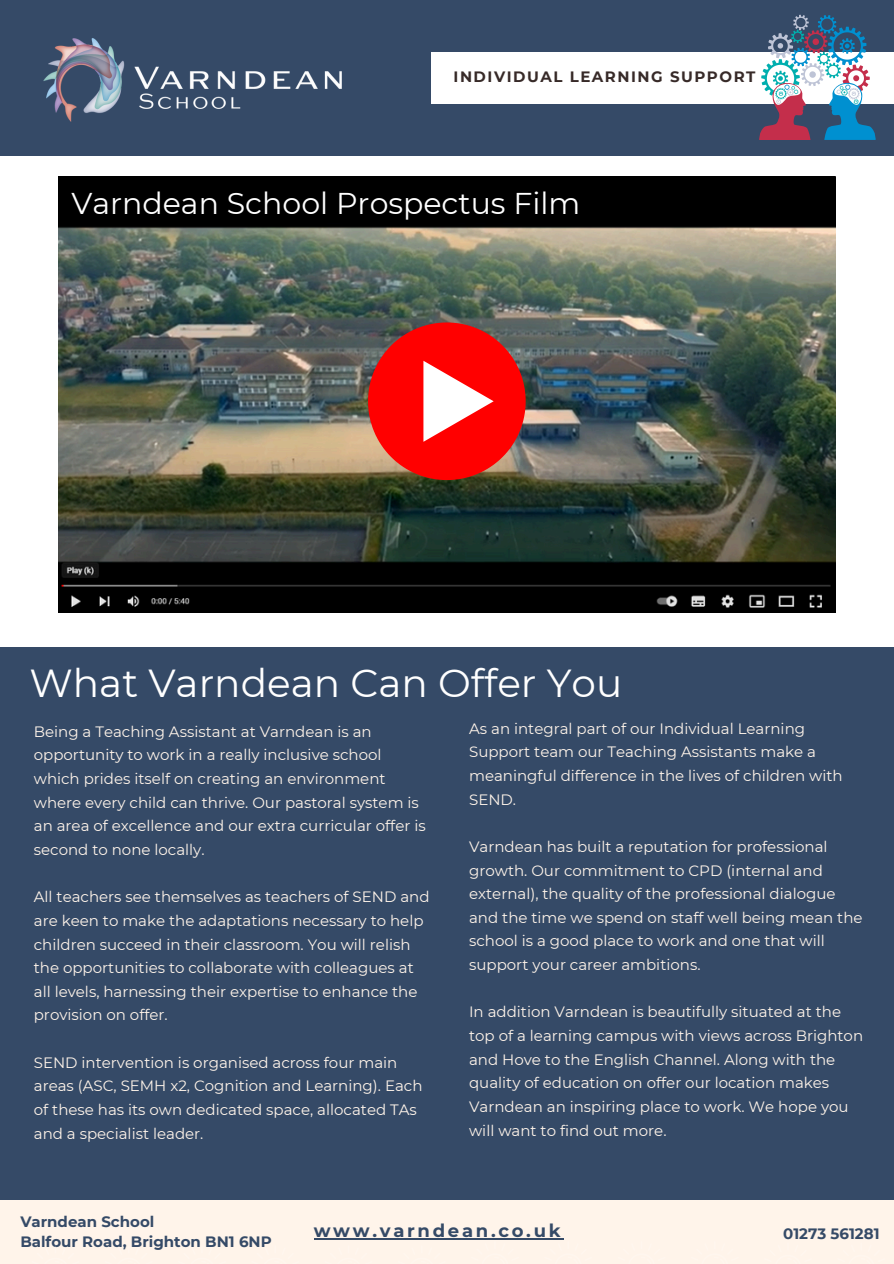
<style>
.page{position:relative;width:894px;height:1264px;background:#fff}
.page>*{position:absolute;margin:0;border:0;box-sizing:border-box;transform-origin:0 0}
.t1{font:39px "Montserrat";color:#fff}
.t2{font:30px "Montserrat";color:#fff}
.t3{font:700 18px "Montserrat";letter-spacing:.15em;color:#354a67}
.t4{font:15px/23.7px "Montserrat";color:#fff4ea}
.t5{font:700 15px/20.2px "Montserrat";color:#354a67}
.t6{font:700 15px "Montserrat";letter-spacing:.1em;color:#372a28}
</style>
<div class="page">
<div style="left:0;top:0;width:893px;height:1263px;background:#354a67"></div>
<div style="left:0;top:1200px;width:893px;height:63px;background:#fff4ea"></div>
<div style="left:0;top:52px;width:893px;height:52px;background:#fff"></div>
<div style="left:0;top:0;width:431px;height:156px;background:#354a67"></div>
<div style="left:0;top:156px;width:893px;height:490px;background:#fff"></div>
<img style="left:43px;top:38px;width:299px;height:84px">
<img style="left:58px;top:177px;width:776px;height:435px">
<svg style="left:368px;top:322px;width:157px;height:158px;background:#e03532"></svg>
<hr style="left:313px;top:1238px;width:250px;height:1px;background:#354a67">
<svg style="left:759px;top:15px;width:116px;height:125px"></svg>
<h5 class="t6" style="left:453px;top:68px;width:303px">INDIVIDUAL LEARNING SUPPORT</h5>
<p class="t2" style="left:71px;top:185px;width:510px">Varndean School Prospectus Film</p>
<p class="t1" style="left:30px;top:659px;width:594px">What Varndean Can Offer You</p>
<h4 class="t4" style="left:34px;top:719px;width:393px">Being a Teaching Assistant at Varndean is an opportunity to work in a really inclusive school which prides itself on creating an environment where every child can thrive. Our pastoral system is an area of excellence and our extra curricular offer is second to none locally.</h4>
<p class="t4" style="left:34px;top:885px;width:397px">All teachers see themselves as teachers of SEND and are keen to make the adaptations necessary to help children succeed in their classroom. You will relish the opportunities to collaborate with colleagues at all levels, harnessing their expertise to enhance the provision on offer.</p>
<h2 class="t4" style="left:34px;top:1050px;width:390px">SEND intervention is organised across four main areas (ASC, SEMH x2, Cognition and Learning). Each of these has its own dedicated space, allocated TAs and a specialist leader.</h2>
<h1 class="t4" style="left:469px;top:716px;width:375px">As an integral part of our Individual Learning Support team our Teaching Assistants make a meaningful difference in the lives of children with SEND.</h1>
<p class="t4" style="left:469px;top:834px;width:395px">Varndean has built a reputation for professional growth. Our commitment to CPD (internal and external), the quality of the professional dialogue and the time we spend on staff well being mean the school is a good place to work and one that will support your career ambitions.</p>
<p class="t4" style="left:469px;top:1000px;width:395px">In addition Varndean is beautifully situated at the top of a learning campus with views across Brighton and Hove to the English Channel. Along with the quality of education on offer our location makes Varndean an inspiring place to work. We hope you will want to find out more.</p>
<p class="t5" style="left:20px;top:1211px;width:253px">Varndean School<br>Balfour Road, Brighton BN1 6NP</p>
<p class="t3" style="left:313px;top:1219px;width:248px">www.varndean.co.uk</p>
<p class="t5" style="left:783px;top:1223px;width:98px">01273 561281</p>
</div>
